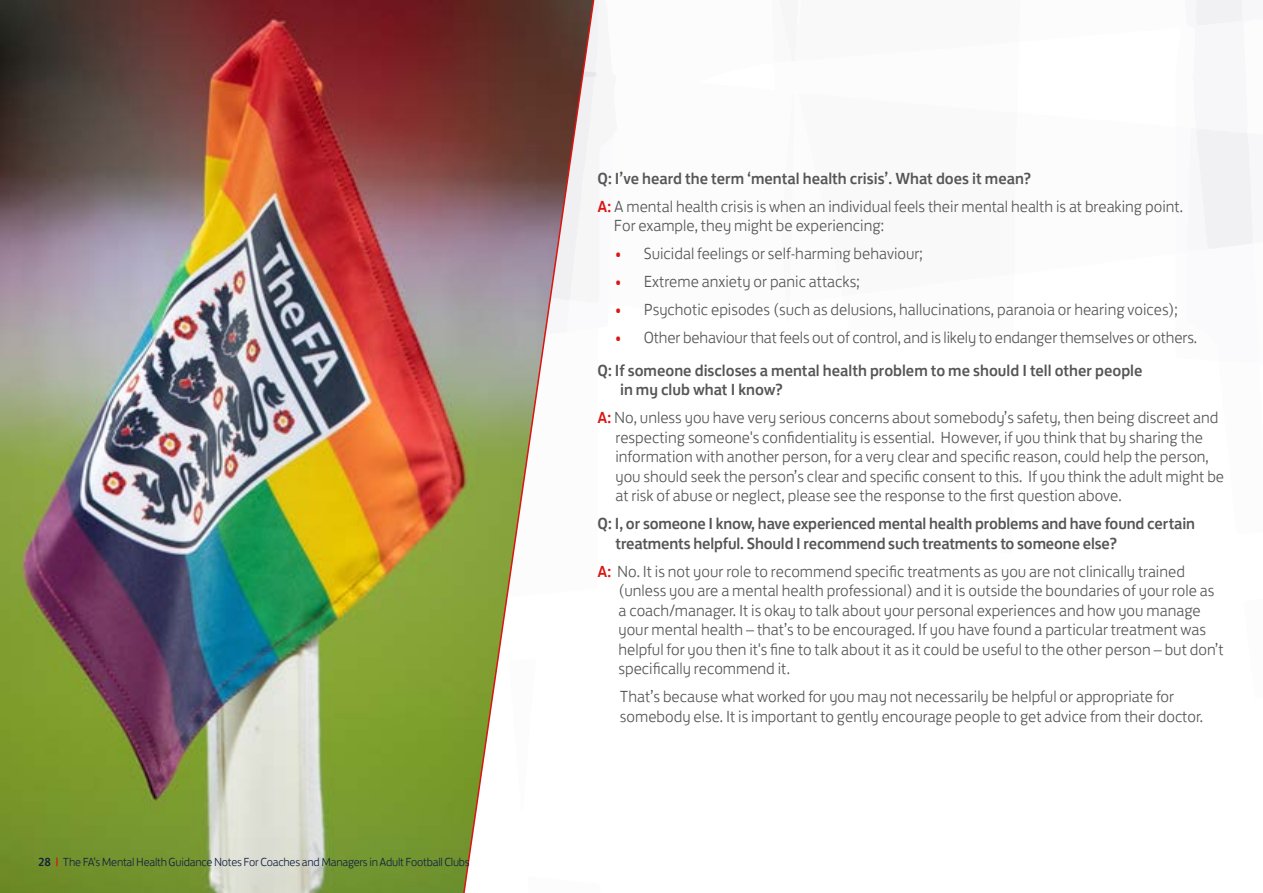
<style>
.page{position:relative;width:1263px;height:893px;background:#fff}
.page>*{position:absolute;margin:0;border:0;box-sizing:border-box;transform-origin:0 0}
.t1{font:300 16.5px/19.5px "FS Jack";color:#565656}
.t2{font:500 16.5px/19.5px "FS Jack";letter-spacing:-.01em;color:#565656}
.t3{font:300 12px "FS Jack";letter-spacing:-.02em;color:#14213e}
.s1{font-weight:500}
.s2{font-weight:500;color:#d91612}
.s3{color:#d91612}
</style>
<div class="page">
<svg style="left:1196px;top:0;width:57px;height:249px"></svg>
<img style="left:0;top:0;width:599px;height:893px">
<p class="t3" style="left:38px;top:852px;width:433px"><span class="s1">28</span> <span class="s2">|</span> The FA's Mental Health Guidance Notes For Coaches and Managers in Adult Football Clubs</p>
<p class="t1" style="left:597px;top:163px;width:587px;line-height:28px"><span class="s1">Q: I’ve heard the term ‘mental health crisis’. What does it mean?<br></span><span class="s2">A:</span> A mental health crisis is when an individual feels their mental health is at breaking point.</p>
<p class="t1" style="left:614px;top:214px;width:271px">For example, they might be experiencing:</p>
<p class="t1" style="left:615px;top:242px;width:309px"><span class="s3">•</span> Suicidal feelings or self-harming behaviour;</p>
<p class="t1" style="left:615px;top:270px;width:246px"><span class="s3">•</span> Extreme anxiety or panic attacks;</p>
<p class="t1" style="left:615px;top:298px;width:564px"><span class="s3">•</span> Psychotic episodes (such as delusions, hallucinations, paranoia or hearing voices);</p>
<p class="t1" style="left:597px;top:320px;width:601px;line-height:32.2px;text-indent:18px"><span class="s3">•</span> Other behaviour that feels out of control, and is likely to endanger themselves or others.<br><span class="s1">Q: If someone discloses a mental health problem to me should I tell other people</span></p>
<p class="t1" style="left:597px;top:374px;width:622px;line-height:28px;text-indent:23px"><span class="s1">in my club what I know?<br></span><span class="s2">A:</span> No, unless you have very serious concerns about somebody’s safety, then being discreet and</p>
<p class="t1" style="left:615px;top:426px;width:610px">respecting someone's confidentiality is essential. However, if you think that by sharing the information with another person, for a very clear and specific reason, could help the person, you should seek the person’s clear and specific consent to this. If you think the adult might be at risk of abuse or neglect, please see the response to the first question above.</p>
<p class="t2" style="left:615px;top:512px;width:581px;text-indent:-18px">Q: I, or someone I know, have experienced mental health problems and have found certain treatments helpful. Should I recommend such treatments to someone else?</p>
<p class="t1" style="left:618px;top:560px;width:607px;text-indent:-21px"><span class="s2">A:</span> No. It is not your role to recommend specific treatments as you are not clinically trained (unless you are a mental health professional) and it is outside the boundaries of your role as a coach/manager. It is okay to talk about your personal experiences and how you manage your mental health – that’s to be encouraged. If you have found a particular treatment was helpful for you then it's fine to talk about it as it could be useful to the other person – but don’t specifically recommend it.</p>
<p class="t1" style="left:620px;top:685px;width:584px">That’s because what worked for you may not necessarily be helpful or appropriate for somebody else. It is important to gently encourage people to get advice from their doctor.</p>
</div>
